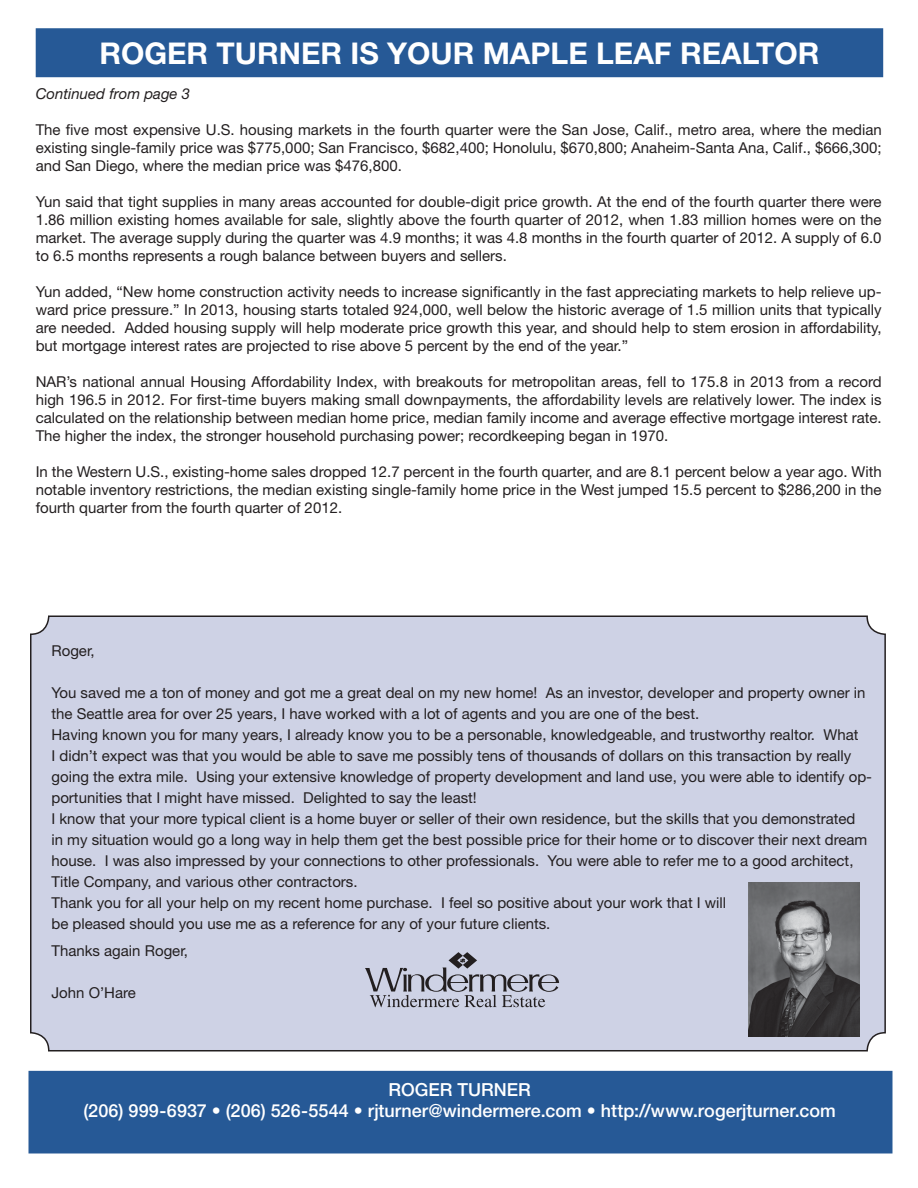
<style>
.page{position:relative;width:918px;height:1188px;background:#fff}
.page>*{position:absolute;margin:0;border:0;box-sizing:border-box;transform-origin:0 0}
.t1{font:700 30px "Helvetica Neue";color:#fff}
.t2{font:500 18px/21.6px "Helvetica Neue";color:#fff;text-align:center}
.t3{font:15px/18px "Helvetica Neue";color:#231f20;text-align:justify}
.t4{font:italic 15px "Helvetica Neue";color:#231f20}
</style>
<div class="page">
<div style="left:29px;top:1072px;width:863px;height:81px;background:#265996"></div>
<div style="left:28px;top:1071px;width:864px;height:83px;border:2px solid #265996"></div>
<div style="left:36px;top:29px;width:846px;height:47px;background:#265996"></div>
<div style="left:36px;top:28px;width:847px;height:49px;border:2px solid #265996"></div>
<div style="left:31px;top:616px;width:854px;height:435px;background:#ced2e5;border-radius:18px"></div>
<div style="left:30px;top:616px;width:856px;height:435px;border:2px solid #231f20;border-radius:18px"></div>
<img style="left:749px;top:882px;width:111px;height:154px">
<svg style="left:365px;top:952px;width:194px;height:55px"></svg>
<p class="t1" style="left:99px;top:34px;width:722px">ROGER TURNER IS YOUR MAPLE LEAF REALTOR</p>
<p class="t4" style="left:36px;top:84px;width:156px">Continued from page 3</p>
<p class="t3" style="left:36px;top:120px;width:848px">The five most expensive U.S. housing markets in the fourth quarter were the San Jose, Calif., metro area, where the median existing single-family price was $775,000; San Francisco, $682,400; Honolulu, $670,800; Anaheim-Santa Ana, Calif., $666,300; and San Diego, where the median price was $476,800.</p>
<p class="t3" style="left:36px;top:192px;width:848px">Yun said that tight supplies in many areas accounted for double-digit price growth. At the end of the fourth quarter there were 1.86 million existing homes available for sale, slightly above the fourth quarter of 2012, when 1.83 million homes were on the market. The average supply during the quarter was 4.9 months; it was 4.8 months in the fourth quarter of 2012. A supply of 6.0 to 6.5 months represents a rough balance between buyers and sellers.</p>
<p class="t3" style="left:36px;top:282px;width:848px">Yun added, “New home construction activity needs to increase significantly in the fast appreciating markets to help relieve up&shy;ward price pressure.” In 2013, housing starts totaled 924,000, well below the historic average of 1.5 million units that typically are needed. Added housing supply will help moderate price growth this year, and should help to stem erosion in affordability, but mortgage interest rates are projected to rise above 5 percent by the end of the year.”</p>
<p class="t3" style="left:36px;top:372px;width:848px">NAR’s national annual Housing Affordability Index, with breakouts for metropolitan areas, fell to 175.8 in 2013 from a record high 196.5 in 2012. For first-time buyers making small downpayments, the affordability levels are relatively lower. The index is calculated on the relationship between median home price, median family income and average effective mortgage interest rate.<br>The higher the index, the stronger household purchasing power; recordkeeping began in 1970.</p>
<p class="t3" style="left:36px;top:462px;width:848px">In the Western U.S., existing-home sales dropped 12.7 percent in the fourth quarter, and are 8.1 percent below a year ago. With notable inventory restrictions, the median existing single-family home price in the West jumped 15.5 percent to $286,200 in the fourth quarter from the fourth quarter of 2012.</p>
<p class="t3" style="left:51px;top:642px;width:45px">Roger,</p>
<p class="t3" style="left:51px;top:682px;width:822px;line-height:21px;text-align:left">You saved me a ton of money and got me a great deal on my new home! As an investor, developer and property owner in the Seattle area for over 25 years, I have worked with a lot of agents and you are one of the best.<br>Having known you for many years, I already know you to be a personable, knowledgeable, and trustworthy realtor. What<br>I didn’t expect was that you would be able to save me possibly tens of thousands of dollars on this transaction by really going the extra mile. Using your extensive knowledge of property development and land use, you were able to identify op&shy;portunities that I might have missed. Delighted to say the least!<br>I know that your more typical client is a home buyer or seller of their own residence, but the skills that you demonstrated<br>in my situation would go a long way in help them get the best possible price for their home or to discover their next dream house. I was also impressed by your connections to other professionals. You were able to refer me to a good architect, Title Company, and various other contractors.<br>Thank you for all your help on my recent home purchase. I feel so positive about your work that I will<br>be pleased should you use me as a reference for any of your future clients.</p>
<p class="t3" style="left:51px;top:942px;width:138px">Thanks again Roger,</p>
<p class="t3" style="left:51px;top:984px;width:86px">John O’Hare</p>
<p class="t2" style="left:84px;top:1078px;width:754px">ROGER TURNER<br>(206) 999-6937 • (206) 526-5544 • rjturner@windermere.com • http://www.rogerjturner.com</p>
</div>
